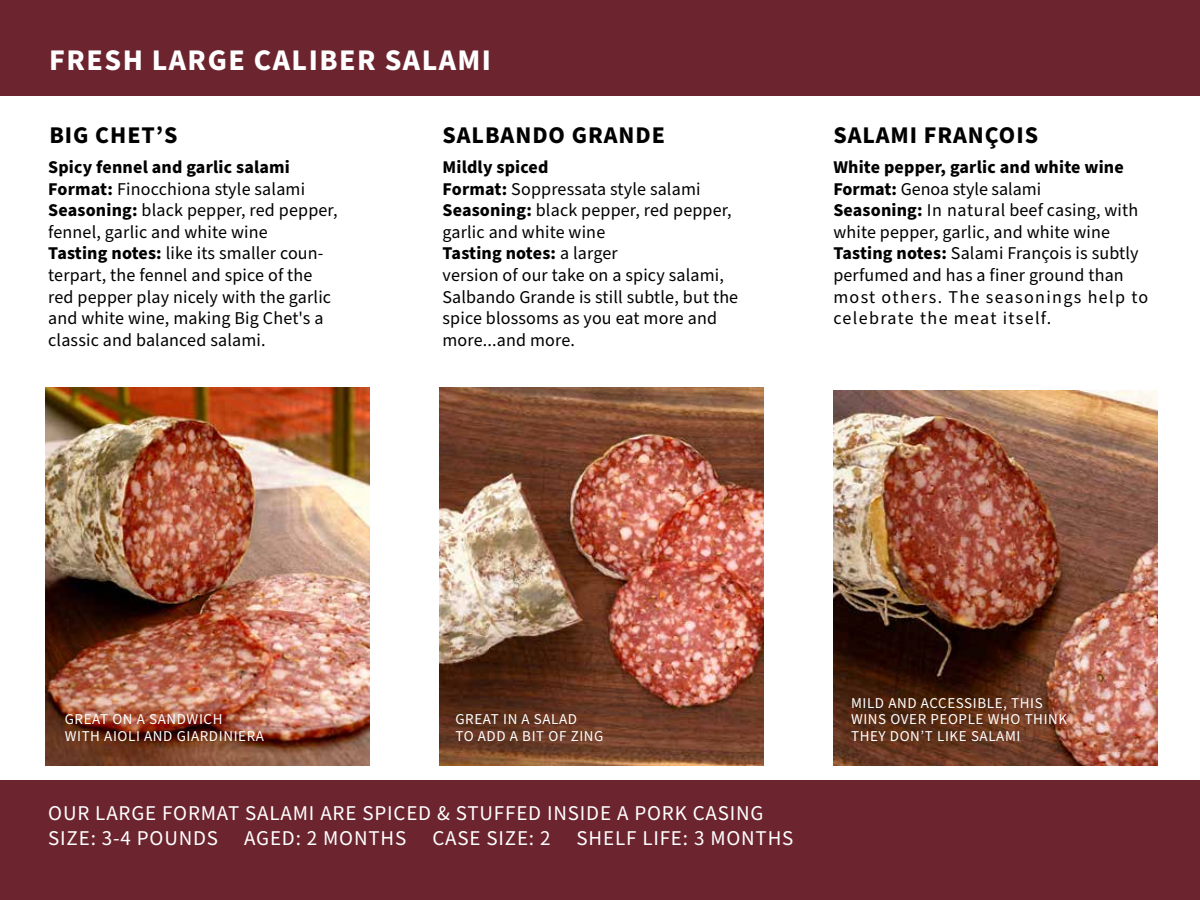
<style>
.page{position:relative;width:1200px;height:900px;background:#fff}
.page>*{position:absolute;margin:0;border:0;box-sizing:border-box;transform-origin:0 0}
.t1{font:700 30px "Source Sans Pro";letter-spacing:.05em;color:#fff}
.t2{font:700 24px "Source Sans Pro";letter-spacing:.04em;color:#000}
.t3{font:21px/25.2px "Source Sans Pro";letter-spacing:.04em;color:#fff}
.t4{font:18px/21.6px "Source Sans Pro";letter-spacing:.01em;color:#000}
.t5{font:15px/16.5px "Source Sans Pro";letter-spacing:.04em;color:#fff}
.s1{font-weight:700}
</style>
<div class="page">
<img style="left:45px;top:387px;width:324px;height:378px">
<img style="left:439px;top:387px;width:324px;height:378px">
<img style="left:833px;top:390px;width:324px;height:375px">
<div style="left:0;top:780px;width:1200px;height:120px;background:#6c242f"></div>
<div style="left:0;top:0;width:1200px;height:95px;background:#6c242f"></div>
<h1 class="t1" style="left:49px;top:39px;width:444px">FRESH LARGE CALIBER SALAMI</h1>
<h2 class="t2" style="left:49px;top:119px;width:130px">BIG CHET’S</h2>
<p class="t4" style="left:48px;top:157px;width:291px"><span class="s1">Spicy fennel and garlic salami Format:</span> Finocchiona style salami <span class="s1">Seasoning:</span> black pepper, red pepper, fennel, garlic and white wine<br><span class="s1">Tasting notes:</span> like its smaller coun&shy;terpart, the fennel and spice of the red pepper play nicely with the garlic and white wine, making Big Chet's a classic and balanced salami.</p>
<h2 class="t2" style="left:442px;top:119px;width:224px">SALBANDO GRANDE</h2>
<p class="t4" style="left:442px;top:157px;width:297px"><span class="s1">Mildly spiced<br>Format:</span> Soppressata style salami<br><span class="s1">Seasoning:</span> black pepper, red pepper, garlic and white wine<br><span class="s1">Tasting notes:</span> a larger<br>version of our take on a spicy salami,<br>Salbando Grande is still subtle, but the spice blossoms as you eat more and more...and more.</p>
<h2 class="t2" style="left:833px;top:119px;width:206px">SALAMI FRANÇOIS</h2>
<p class="t4" style="left:833px;top:157px;width:316px"><span class="s1">White pepper, garlic and white wine Format:</span> Genoa style salami<br><span class="s1">Seasoning:</span> In natural beef casing, with white pepper, garlic, and white wine <span class="s1">Tasting notes:</span> Salami François is subtly perfumed and has a finer ground than most others. The seasonings help to celebrate the meat itself.</p>
<p class="t5" style="left:65px;top:711px;width:201px">GREAT ON A SANDWICH<br>WITH AIOLI AND GIARDINIERA</p>
<p class="t5" style="left:455px;top:711px;width:150px">GREAT IN A SALAD<br>TO ADD A BIT OF ZING</p>
<p class="t3" style="left:48px;top:801px;width:747px">OUR LARGE FORMAT SALAMI ARE SPICED &amp; STUFFED INSIDE A PORK CASING<br>SIZE: 3-4 POUNDS AGED: 2 MONTHS CASE SIZE: 2 SHELF LIFE: 3 MONTHS</p>
<p class="t5" style="left:851px;top:695px;width:218px">MILD AND ACCESSIBLE, THIS<br>WINS OVER PEOPLE WHO THINK<br>THEY DON’T LIKE SALAMI</p>
</div>
